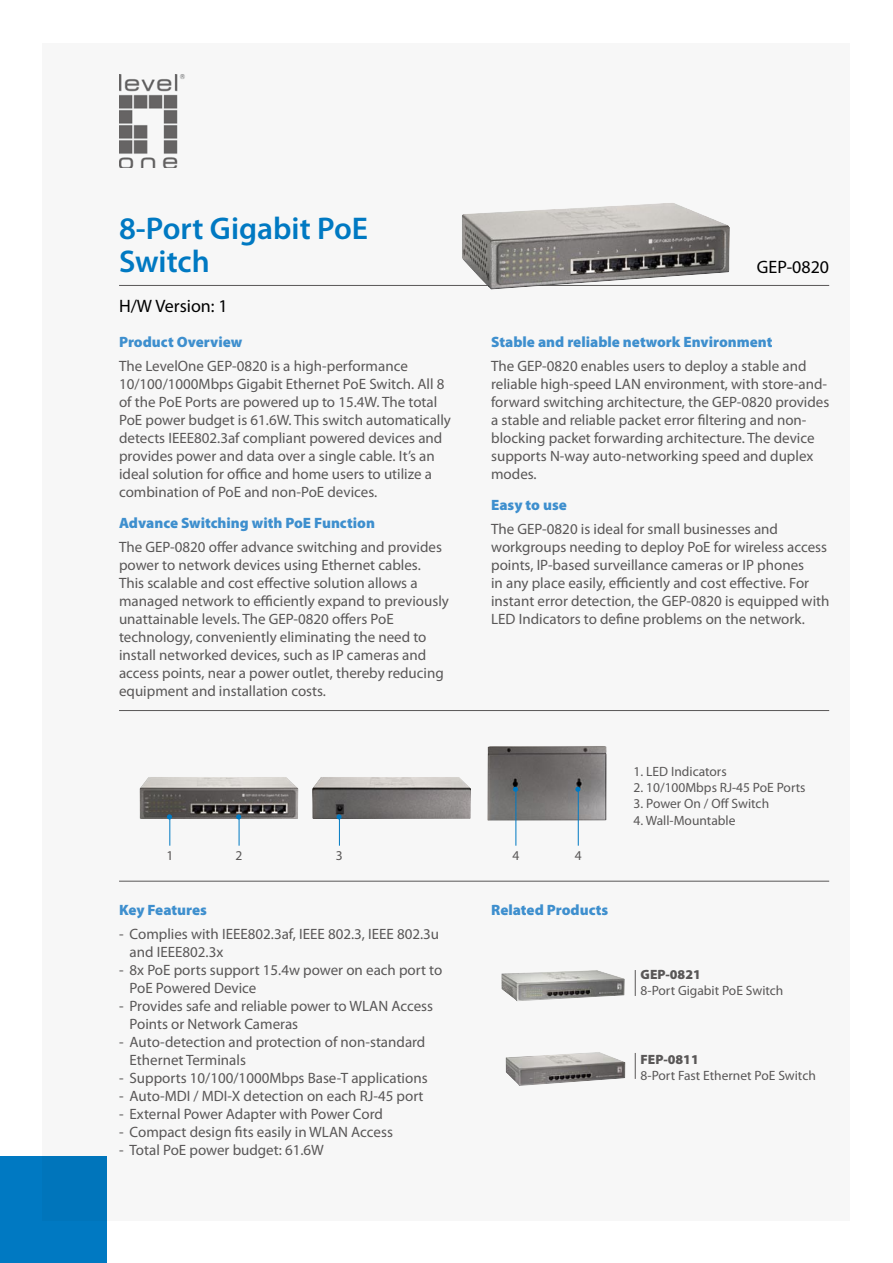
<style>
.page{position:relative;width:893px;height:1263px;background:#fff}
.page>*{position:absolute;margin:0;border:0;box-sizing:border-box;transform-origin:0 0}
.t1{font:600 31.5px/33px "Myriad Pro";color:#0079c2}
.t2{font:18px "Myriad Pro";color:#000}
.t3{font:15px/18px "Myriad Pro";color:#595757}
.t4{font:900 15px "Myriad Pro";color:#3e8fce}
.t5{font:13.5px "Myriad Pro";color:#595757}
.t6{font:900 13.5px "Myriad Pro";color:#595757}
</style>
<div class="page">
<div style="left:43px;top:43px;width:807px;height:1177px;background:#f7f7f7"></div>
<div style="left:0;top:1157px;width:106px;height:106px;background:#0079c2"></div>
<img style="left:119px;top:74px;width:66px;height:94px">
<hr style="left:119px;top:285px;width:710px;height:1px;background:#595757">
<img style="left:139px;top:777px;width:159px;height:42px">
<img style="left:312px;top:777px;width:159px;height:42px">
<img style="left:487px;top:746px;width:120px;height:75px">
<hr style="left:119px;top:710px;width:710px;height:1px;background:#595757">
<hr style="left:119px;top:881px;width:710px;height:1px;background:#595757">
<svg style="left:635px;top:970px;width:1px;height:26px"></svg>
<svg style="left:336px;top:814px;width:6px;height:32px"></svg>
<hr style="left:515px;top:790px;width:1px;height:56px;background:#0079c2">
<svg style="left:513px;top:787px;width:5px;height:5px"></svg>
<svg style="left:635px;top:1053px;width:1px;height:26px"></svg>
<svg style="left:167px;top:814px;width:5px;height:32px"></svg>
<svg style="left:236px;top:814px;width:5px;height:32px"></svg>
<img style="left:462px;top:203px;width:268px;height:87px">
<img style="left:501px;top:970px;width:124px;height:31px">
<img style="left:505px;top:1052px;width:121px;height:34px">
<hr style="left:578px;top:790px;width:1px;height:56px;background:#0079c2">
<svg style="left:575px;top:787px;width:5px;height:5px"></svg>
<h1 class="t1" style="left:119px;top:211px;width:250px">8-Port Gigabit PoE<br>Switch</h1>
<p class="t2" style="left:119px;top:295px;width:110px">H/W Version: 1</p>
<p class="t4" style="left:119px;top:332px;width:125px">Product Overview</p>
<p class="t3" style="left:119px;top:357px;width:333px">The LevelOne GEP-0820 is a high-performance 10/100/1000Mbps Gigabit Ethernet PoE Switch. All 8 of the PoE Ports are powered up to 15.4W. The total PoE power budget is 61.6W. This switch automatically detects IEEE802.3af compliant powered devices and provides power and data over a single cable. It’s an ideal solution for office and home users to utilize a combination of PoE and non-PoE devices.</p>
<p class="t4" style="left:119px;top:513px;width:257px">Advance Switching with PoE Function</p>
<p class="t3" style="left:119px;top:538px;width:331px">The GEP-0820 offer advance switching and provides power to network devices using Ethernet cables.<br>This scalable and cost effective solution allows a managed network to efficiently expand to previously unattainable levels. The GEP-0820 offers PoE technology, conveniently eliminating the need to install networked devices, such as IP cameras and access points, near a power outlet, thereby reducing equipment and installation costs.</p>
<p class="t2" style="left:757px;top:256px;width:74px">GEP-0820</p>
<p class="t4" style="left:491px;top:332px;width:283px">Stable and reliable network Environment</p>
<p class="t3" style="left:491px;top:357px;width:340px">The GEP-0820 enables users to deploy a stable and reliable high-speed LAN environment, with store-and&shy;forward switching architecture, the GEP-0820 provides a stable and reliable packet error filtering and non&shy;blocking packet forwarding architecture. The device supports N-way auto-networking speed and duplex modes.</p>
<p class="t4" style="left:491px;top:495px;width:77px">Easy to use</p>
<p class="t3" style="left:491px;top:520px;width:340px">The GEP-0820 is ideal for small businesses and workgroups needing to deploy PoE for wireless access points, IP-based surveillance cameras or IP phones<br>in any place easily, efficiently and cost effective. For instant error detection, the GEP-0820 is equipped with LED Indicators to define problems on the network.</p>
<p class="t5" style="left:634px;top:763px;width:95px">1. LED Indicators</p>
<p class="t5" style="left:634px;top:779px;width:173px">2. 10/100Mbps RJ-45 PoE Ports</p>
<p class="t5" style="left:634px;top:795px;width:137px">3. Power On / Off Switch</p>
<p class="t5" style="left:634px;top:812px;width:103px">4. Wall-Mountable</p>
<p class="t5" style="left:166px;top:847px;width:8px">1</p>
<p class="t5" style="left:236px;top:847px;width:8px">2</p>
<p class="t5" style="left:575px;top:847px;width:8px">4</p>
<p class="t5" style="left:336px;top:847px;width:8px">3</p>
<p class="t5" style="left:512px;top:847px;width:8px">4</p>
<p class="t4" style="left:119px;top:899px;width:89px">Key Features</p>
<p class="t3" style="left:130px;top:925px;width:311px;text-indent:-10px">- Complies with IEEE802.3af, IEEE 802.3, IEEE 802.3u and IEEE802.3x</p>
<p class="t3" style="left:130px;top:961px;width:314px;text-indent:-10px">- 8x PoE ports support 15.4w power on each port to<br>PoE Powered Device</p>
<p class="t3" style="left:130px;top:997px;width:305px;text-indent:-10px">- Provides safe and reliable power to WLAN Access<br>Points or Network Cameras</p>
<p class="t3" style="left:130px;top:1033px;width:297px;text-indent:-10px">- Auto-detection and protection of non-standard<br>Ethernet Terminals</p>
<p class="t3" style="left:119px;top:1069px;width:310px">- Supports 10/100/1000Mbps Base-T applications</p>
<p class="t3" style="left:119px;top:1087px;width:306px">- Auto-MDI / MDI-X detection on each RJ-45 port</p>
<p class="t3" style="left:119px;top:1105px;width:265px">- External Power Adapter with Power Cord</p>
<p class="t3" style="left:119px;top:1123px;width:275px">- Compact design fits easily in WLAN Access</p>
<p class="t3" style="left:119px;top:1141px;width:206px">- Total PoE power budget: 61.6W</p>
<p class="t4" style="left:491px;top:899px;width:119px">Related Products</p>
<p class="t6" style="left:641px;top:965px;width:62px">GEP-0821</p>
<p class="t5" style="left:641px;top:982px;width:144px">8-Port Gigabit PoE Switch</p>
<p class="t6" style="left:641px;top:1050px;width:60px">FEP-0811</p>
<p class="t5" style="left:641px;top:1067px;width:177px">8-Port Fast Ethernet PoE Switch</p>
</div>
